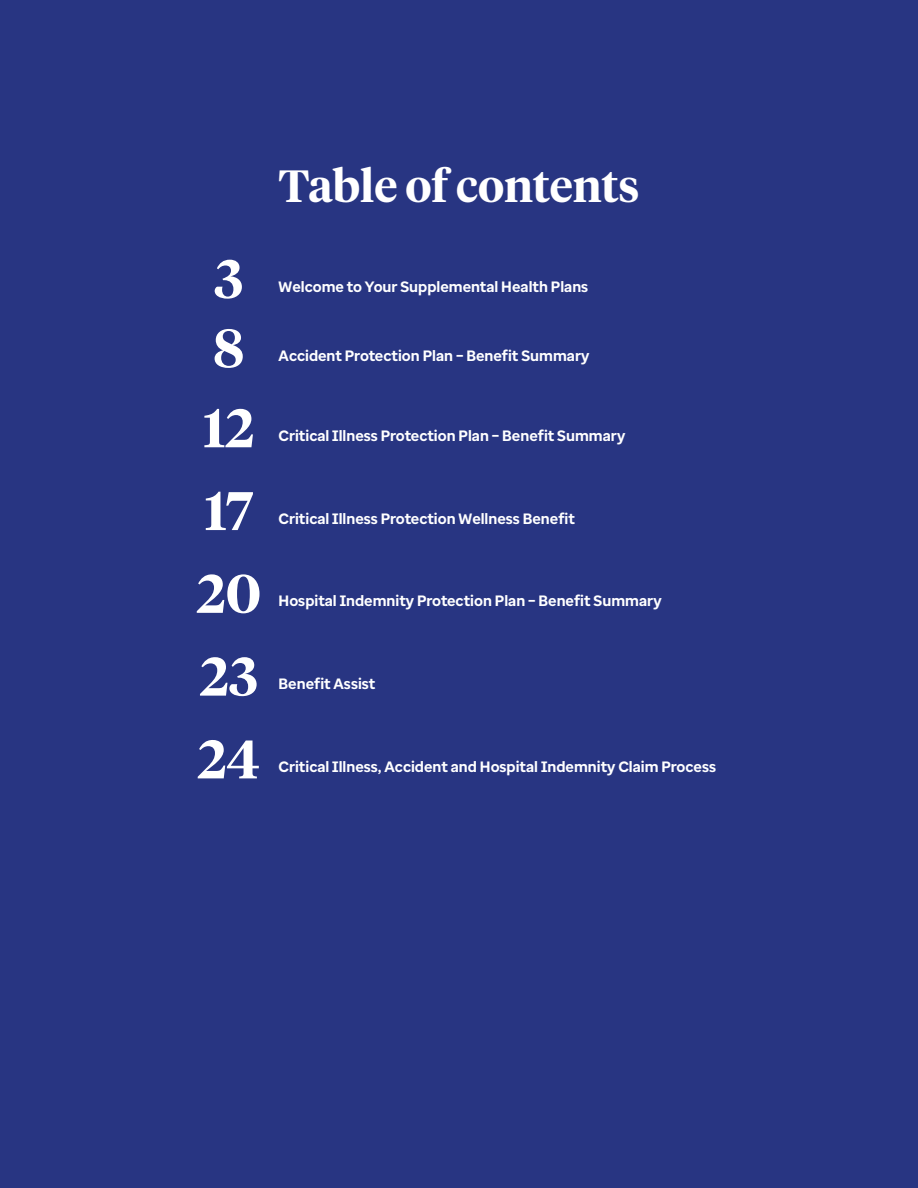
<style>
.page{position:relative;width:918px;height:1188px;background:#283582}
.page>*{position:absolute;margin:0;border:0;box-sizing:border-box;transform-origin:0 0}
.H1{font:600 54px "UHC Serif Headline";color:#fff}
.H2{font:600 45px "UHC Serif Headline";color:#fff}
.Chart_-_Body_Copy_-_Left_8_8{font:700 15px "Enterprise Sans";color:#fff}
</style>
<div class="page">
<p class="H2" style="left:279px;top:155px;width:362px">Table of contents</p>
<p class="H1" style="left:214px;top:242px;width:30px">3</p>
<p class="H1" style="left:213px;top:311px;width:32px">8</p>
<p class="H1" style="left:203px;top:391px;width:53px">12</p>
<p class="H1" style="left:204px;top:474px;width:50px">17</p>
<p class="H1" style="left:196px;top:557px;width:66px">20</p>
<p class="H1" style="left:200px;top:639px;width:60px">23</p>
<p class="H1" style="left:197px;top:722px;width:64px">24</p>
<p class="Chart_-_Body_Copy_-_Left_8_8" style="left:279px;top:277px;width:311px">Welcome to Your Supplemental Health Plans</p>
<p class="Chart_-_Body_Copy_-_Left_8_8" style="left:279px;top:346px;width:312px">Accident Protection Plan – Benefit Summary</p>
<p class="Chart_-_Body_Copy_-_Left_8_8" style="left:279px;top:426px;width:348px">Critical Illness Protection Plan – Benefit Summary</p>
<p class="Chart_-_Body_Copy_-_Left_8_8" style="left:279px;top:508px;width:298px">Critical Illness Protection Wellness Benefit</p>
<p class="Chart_-_Body_Copy_-_Left_8_8" style="left:279px;top:591px;width:385px">Hospital Indemnity Protection Plan – Benefit Summary</p>
<p class="Chart_-_Body_Copy_-_Left_8_8" style="left:279px;top:674px;width:98px">Benefit Assist</p>
<p class="Chart_-_Body_Copy_-_Left_8_8" style="left:279px;top:757px;width:439px">Critical Illness, Accident and Hospital Indemnity Claim Process</p>
</div>
